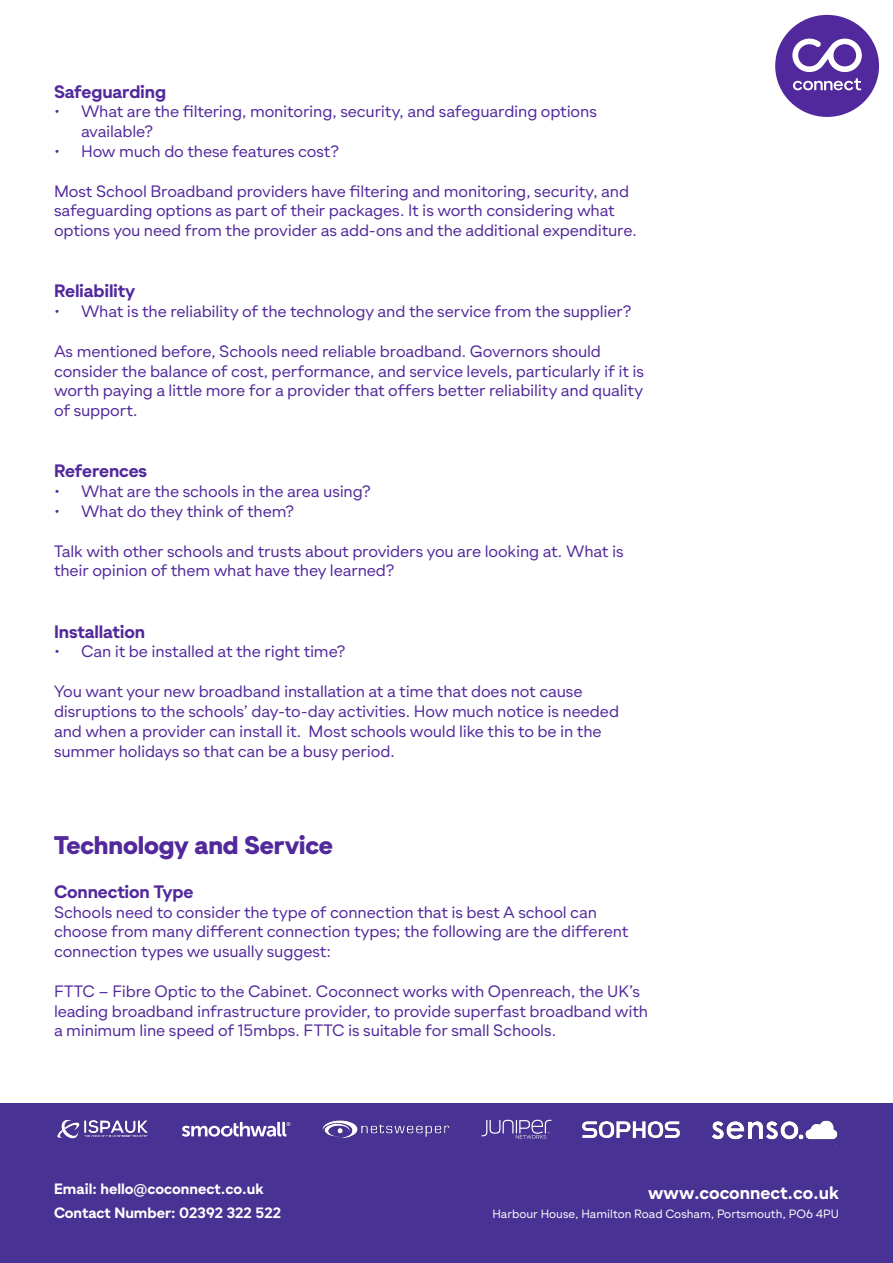
<style>
.page{position:relative;width:893px;height:1263px;background:#fff}
.page>*{position:absolute;margin:0;border:0;box-sizing:border-box;transform-origin:0 0}
.t1{font:900 25.5px "Gramatika";letter-spacing:-.01em;color:#52299c}
.t2{font:700 18px "Gramatika";letter-spacing:-.01em;color:#52299c}
.t3{font:700 18px "Gramatika";color:#fff}
.t4{font:16.5px/19.8px "Gramatika";letter-spacing:-.01em;color:#52299c}
.t5{font:700 15px/24px "Gramatika";color:#fff}
.t6{font:12px "Gramatika";color:#fff}
</style>
<div class="page">
<div style="left:775px;top:15px;width:104px;height:102px;background:#52299c;border-radius:50%"></div>
<svg style="left:792px;top:39px;width:70px;height:51px"></svg>
<div style="left:0;top:1103px;width:893px;height:160px;background:#483293"></div>
<svg style="left:182px;top:1122px;width:108px;height:15px"></svg>
<svg style="left:481px;top:1120px;width:70px;height:19px"></svg>
<img style="left:57px;top:1119px;width:91px;height:20px">
<img style="left:322px;top:1120px;width:128px;height:18px">
<img style="left:583px;top:1121px;width:96px;height:16px">
<img style="left:712px;top:1120px;width:126px;height:25px">
<p class="t2" style="left:54px;top:78px;width:114px">Safeguarding</p>
<p class="t4" style="left:81px;top:102px;width:517px;text-indent:-27px">• What are the filtering, monitoring, security, and safeguarding options available?</p>
<p class="t4" style="left:54px;top:142px;width:286px">• How much do these features cost?</p>
<p class="t4" style="left:54px;top:181px;width:584px">Most School Broadband providers have filtering and monitoring, security, and safeguarding options as part of their packages. It is worth considering what options you need from the provider as add-ons and the additional expenditure.</p>
<p class="t2" style="left:54px;top:278px;width:83px">Reliability</p>
<p class="t4" style="left:54px;top:302px;width:579px">• What is the reliability of the technology and the service from the supplier?</p>
<p class="t4" style="left:54px;top:341px;width:592px">As mentioned before, Schools need reliable broadband. Governors should consider the balance of cost, performance, and service levels, particularly if it is worth paying a little more for a provider that offers better reliability and quality of support.</p>
<p class="t2" style="left:54px;top:458px;width:95px">References</p>
<p class="t4" style="left:54px;top:482px;width:318px">• What are the schools in the area using?</p>
<p class="t4" style="left:54px;top:502px;width:242px">• What do they think of them?</p>
<p class="t4" style="left:54px;top:541px;width:571px">Talk with other schools and trusts about providers you are looking at. What is their opinion of them what have they learned?</p>
<p class="t2" style="left:54px;top:618px;width:93px">Installation</p>
<p class="t4" style="left:54px;top:642px;width:293px">• Can it be installed at the right time?</p>
<p class="t4" style="left:54px;top:682px;width:567px">You want your new broadband installation at a time that does not cause disruptions to the schools’ day-to-day activities. How much notice is needed and when a provider can install it. Most schools would like this to be in the summer holidays so that can be a busy period.</p>
<p class="t1" style="left:54px;top:826px;width:280px">Technology and Service</p>
<p class="t2" style="left:54px;top:878px;width:141px">Connection Type</p>
<p class="t4" style="left:54px;top:902px;width:576px">Schools need to consider the type of connection that is best A school can choose from many different connection types; the following are the different connection types we usually suggest:</p>
<p class="t4" style="left:54px;top:981px;width:596px">FTTC – Fibre Optic to the Cabinet. Coconnect works with Openreach, the UK’s leading broadband infrastructure provider, to provide superfast broadband with a minimum line speed of 15mbps. FTTC is suitable for small Schools.</p>
<p class="t5" style="left:54px;top:1177px;width:228px">Email: hello@coconnect.co.uk<br>Contact Number: 02392 322 522</p>
<p class="t3" style="left:648px;top:1180px;width:192px">www.coconnect.co.uk</p>
<p class="t6" style="left:492px;top:1205px;width:348px">Harbour House, Hamilton Road Cosham, Portsmouth, PO6 4PU</p>
</div>
